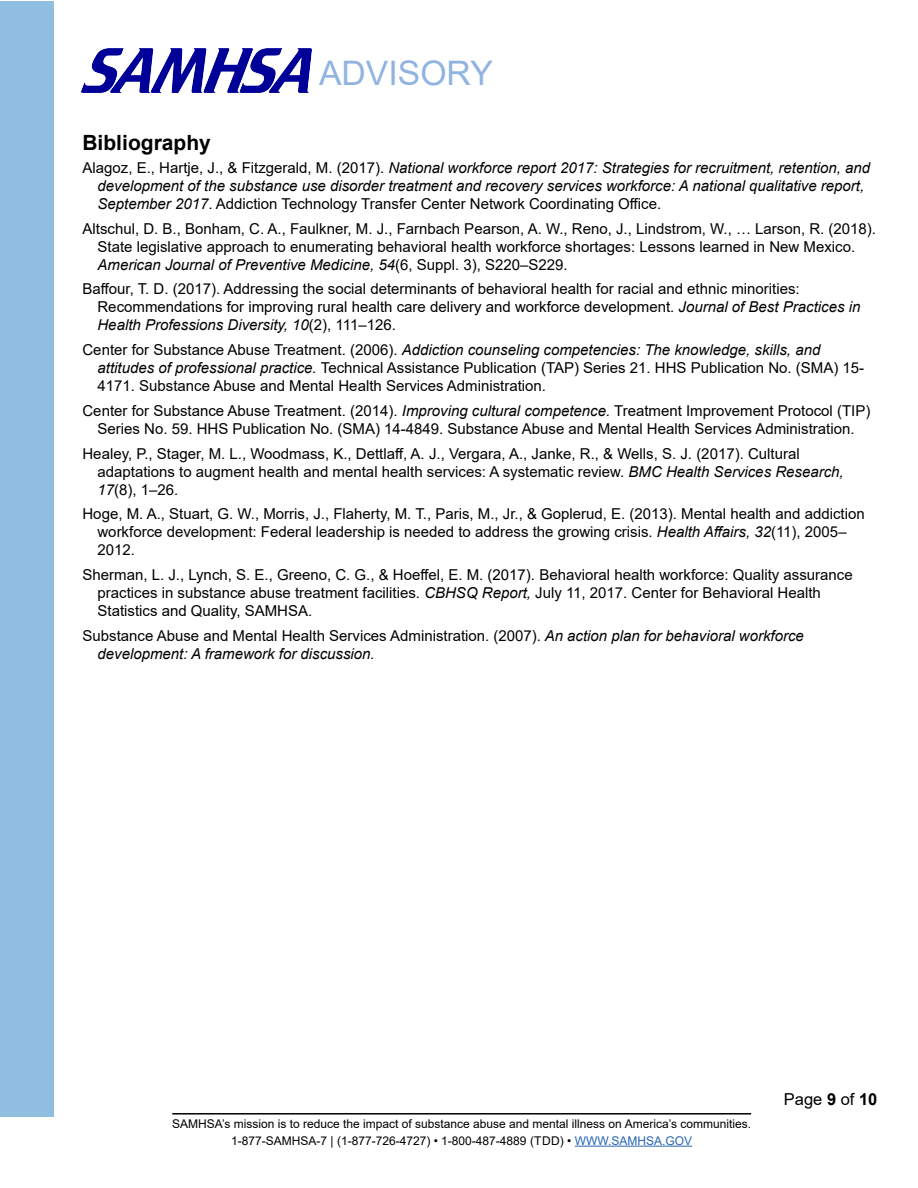
<style>
.page{position:relative;width:918px;height:1188px;background:#fff}
.page>*{position:absolute;margin:0;border:0;box-sizing:border-box;transform-origin:0 0}
.t1{font:33.75px "Arial";color:#90b4e0}
.t2{font:700 21px "Arial";color:#000}
.t3{font:16.5px "Arial";color:#000}
.resources_and_biblio{font:15px/18px "Arial";color:#000}
.resources_and_biblio-2{font:italic 15px/18px "Arial";color:#000}
.t4{font:12px/16.8px "Arial";color:#000;text-align:center}
.s1{font-style:normal}
.s2{font-style:italic}
.s3{color:#2865b1}
.s4{font-weight:700}
</style>
<div class="page">
<div style="left:0;top:2px;width:54px;height:1115px;background:#90bee0"></div>
<img style="left:82px;top:49px;width:229px;height:44px">
<hr style="left:172px;top:1113px;width:579px;height:2px;background:#000">
<hr style="left:575px;top:1146px;width:117px;height:1px;background:#2865b1">
<h1 class="t1" style="left:319px;top:50px;width:175px">ADVISORY</h1>
<h2 class="t2" style="left:82px;top:128px;width:130px">Bibliography</h2>
<p class="resources_and_biblio-2" style="left:98px;top:159px;width:774px;text-indent:-15px"><span class="s1">Alagoz, E., Hartje, J., &amp; Fitzgerald, M. (2017).</span> National workforce report 2017: Strategies for recruitment, retention, and development of the substance use disorder treatment and recovery services workforce: A national qualitative report,<br>September 2017<span class="s1">. Addiction Technology Transfer Center Network Coordinating Office.</span></p>
<p class="resources_and_biblio" style="left:98px;top:219px;width:780px;text-indent:-15px">Altschul, D. B., Bonham, C. A., Faulkner, M. J., Farnbach Pearson, A. W., Reno, J., Lindstrom, W., … Larson, R. (2018).<br>State legislative approach to enumerating behavioral health workforce shortages: Lessons learned in New Mexico.<br><span class="s2">American Journal of Preventive Medicine, 54</span>(6, Suppl. 3), S220–S229.</p>
<p class="resources_and_biblio" style="left:98px;top:280px;width:764px;text-indent:-15px">Baffour, T. D. (2017). Addressing the social determinants of behavioral health for racial and ethnic minorities:<br>Recommendations for improving rural health care delivery and workforce development. <span class="s2">Journal of Best Practices in<br>Health Professions Diversity, 10</span>(2), 111–126.</p>
<p class="resources_and_biblio" style="left:98px;top:341px;width:768px;text-indent:-15px">Center for Substance Abuse Treatment. (2006). <span class="s2">Addiction counseling competencies: The knowledge, skills, and attitudes of professional practice.</span> Technical Assistance Publication (TAP) Series 21. HHS Publication No. (SMA) 15-<br>4171. Substance Abuse and Mental Health Services Administration.</p>
<p class="resources_and_biblio" style="left:82px;top:402px;width:789px;text-align:center">Center for Substance Abuse Treatment. (2014). <span class="s2">Improving cultural competence.</span> Treatment Improvement Protocol (TIP)<br>Series No. 59. HHS Publication No. (SMA) 14-4849. Substance Abuse and Mental Health Services Administration.</p>
<p class="resources_and_biblio" style="left:98px;top:444px;width:748px;text-indent:-15px">Healey, P., Stager, M. L., Woodmass, K., Dettlaff, A. J., Vergara, A., Janke, R., &amp; Wells, S. J. (2017). Cultural adaptations to augment health and mental health services: A systematic review. <span class="s2">BMC Health Services Research,<br>17</span>(8), 1–26.</p>
<p class="resources_and_biblio" style="left:98px;top:505px;width:769px;text-indent:-15px">Hoge, M. A., Stuart, G. W., Morris, J., Flaherty, M. T., Paris, M., Jr., &amp; Goplerud, E. (2013). Mental health and addiction workforce development: Federal leadership is needed to address the growing crisis. <span class="s2">Health Affairs, 32</span>(11), 2005–<br>2012.</p>
<p class="resources_and_biblio" style="left:98px;top:566px;width:757px;text-indent:-15px">Sherman, L. J., Lynch, S. E., Greeno, C. G., &amp; Hoeffel, E. M. (2017). Behavioral health workforce: Quality assurance practices in substance abuse treatment facilities. <span class="s2">CBHSQ Report,</span> July 11, 2017. Center for Behavioral Health<br>Statistics and Quality, SAMHSA.</p>
<p class="resources_and_biblio-2" style="left:98px;top:627px;width:708px;text-indent:-15px"><span class="s1">Substance Abuse and Mental Health Services Administration. (2007).</span> An action plan for behavioral workforce development: A framework for discussion.</p>
<p class="t4" style="left:172px;top:1115px;width:580px">SAMHSA’s mission is to reduce the impact of substance abuse and mental illness on America’s communities.<br>1-877-SAMHSA-7 | (1-877-726-4727) • 1-800-487-4889 (TDD) • <span class="s3">WWW.SAMHSA.GOV</span></p>
<p class="t3" style="left:784px;top:1088px;width:95px">Page <span class="s4">9</span> of <span class="s4">10</span></p>
</div>
